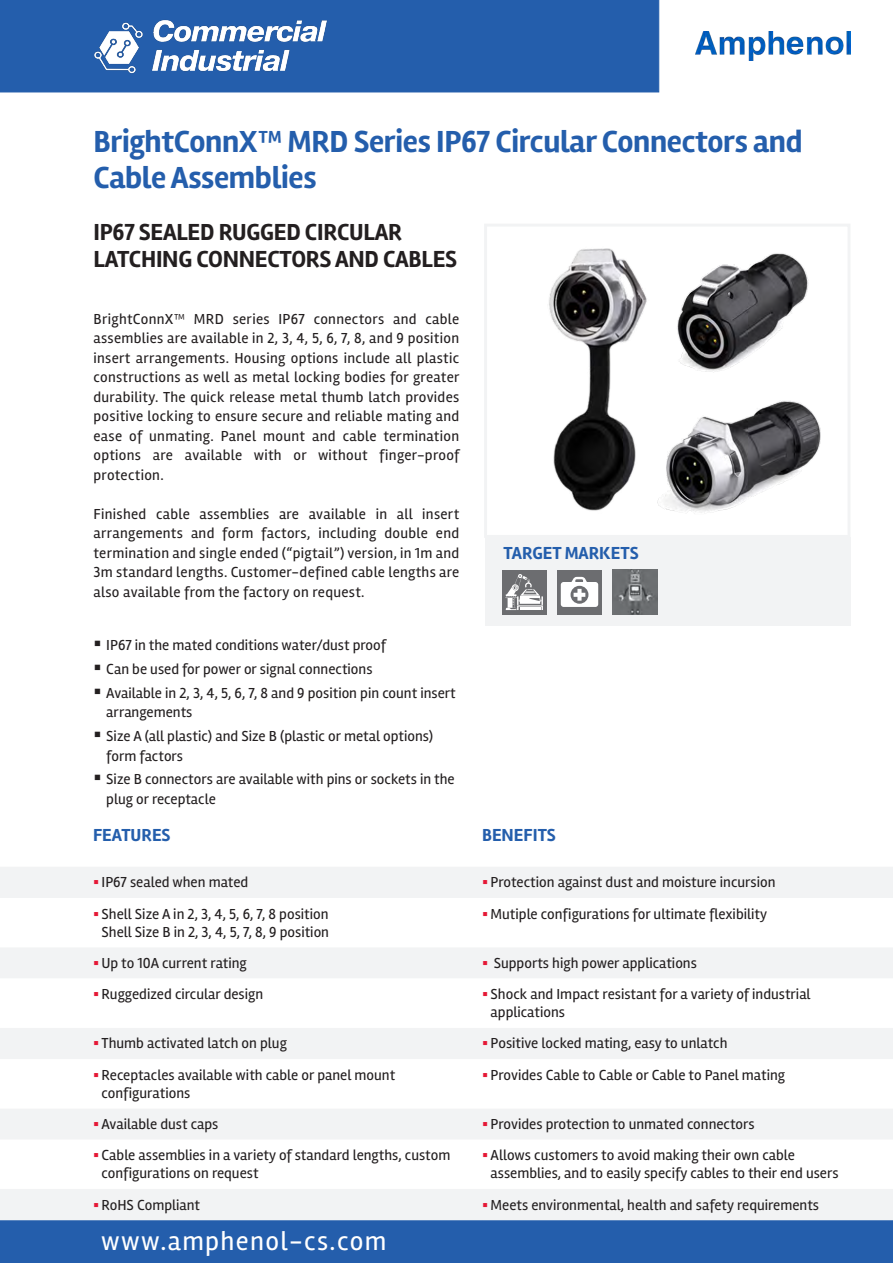
<style>
.page{position:relative;width:893px;height:1263px;background:#fff}
.page>*{position:absolute;margin:0;border:0;box-sizing:border-box;transform-origin:0 0}
.t1{font:700 31.5px/36px "Rambla";letter-spacing:-.01em;color:#245eac}
.t2{font:27px "Rambla";letter-spacing:.05em;color:#fff}
.t3{font:700 24px/27px "Rambla";letter-spacing:-.01em;color:#231f20}
.t4{font:700 18px "Rambla";color:#245eac}
.t5{font:15px/19.5px "Rambla";color:#231f20}
.s1{color:#e51836}
</style>
<div class="page">
<div style="left:0;top:0;width:659px;height:92px;background:#245eac"></div>
<div style="left:0;top:1220px;width:893px;height:43px;background:#245eac"></div>
<img style="left:695px;top:31px;width:155px;height:30px">
<div style="left:485px;top:538px;width:365px;height:88px;background:#f2f3f4"></div>
<div style="left:0;top:867px;width:893px;height:353px;background:#f2f3f4"></div>
<svg style="left:0;top:898px;width:893px;height:291px"></svg>
<div style="left:502px;top:570px;width:45px;height:44px;background:#6c6d70"></div>
<svg style="left:505px;top:574px;width:38px;height:36px"></svg>
<img style="left:549px;top:248px;width:272px;height:265px">
<div style="left:484px;top:224px;width:366px;height:314px;border:3px solid #f2f3f4"></div>
<div style="left:557px;top:570px;width:45px;height:44px;background:#6c6d70"></div>
<svg style="left:561px;top:577px;width:37px;height:30px"></svg>
<img style="left:94px;top:19px;width:234px;height:56px">
<img style="left:612px;top:570px;width:45px;height:44px">
<p class="t1" style="left:94px;top:124px;width:710px">BrightConnX™ MRD Series IP67 Circular Connectors and<br>Cable Assemblies</p>
<p class="t3" style="left:94px;top:219px;width:365px">IP67 SEALED RUGGED CIRCULAR<br>LATCHING CONNECTORS AND CABLES</p>
<p class="t5" style="left:94px;top:309px;width:367px;text-align:justify">BrightConnX™ MRD series IP67 connectors and cable assemblies are available in 2, 3, 4, 5, 6, 7, 8, and 9 position insert arrangements. Housing options include all plastic constructions as well as metal locking bodies for greater durability. The quick release metal thumb latch provides positive locking to ensure secure and reliable mating and ease of unmating. Panel mount and cable termination options are available with or without finger-proof protection.</p>
<p class="t5" style="left:94px;top:504px;width:367px;text-align:justify">Finished cable assemblies are available in all insert arrangements and form factors, including double end termination and single ended (“pigtail”) version, in 1m and 3m standard lengths. Customer-defined cable lengths are also available from the factory on request.</p>
<p class="t4" style="left:503px;top:543px;width:137px">TARGET MARKETS</p>
<p class="t5" style="left:94px;top:635px;width:294px">▪ IP67 in the mated conditions water/dust proof</p>
<p class="t5" style="left:94px;top:659px;width:280px">▪ Can be used for power or signal connections</p>
<p class="t5" style="left:106px;top:683px;width:351px;text-indent:-13px">▪ Available in 2, 3, 4, 5, 6, 7, 8 and 9 position pin count insert arrangements</p>
<p class="t5" style="left:106px;top:726px;width:328px;text-indent:-13px">▪ Size A (all plastic) and Size B (plastic or metal options) form factors</p>
<p class="t5" style="left:106px;top:769px;width:350px;text-indent:-13px">▪ Size B connectors are available with pins or sockets in the plug or receptacle</p>
<p class="t4" style="left:93px;top:824px;width:79px">FEATURES</p>
<p class="t4" style="left:482px;top:824px;width:75px">BENEFITS</p>
<p class="t5" style="left:93px;top:872px;width:157px"><span class="s1">▪</span> IP67 sealed when mated</p>
<p class="t5" style="left:482px;top:872px;width:295px"><span class="s1">▪</span> Protection against dust and moisture incursion</p>
<p class="t5" style="left:93px;top:904px;width:238px;line-height:18px;text-align:center"><span class="s1">▪</span> Shell Size A in 2, 3, 4, 5, 6, 7, 8 position<br>Shell Size B in 2, 3, 4, 5, 7, 8, 9 position</p>
<p class="t5" style="left:482px;top:904px;width:286px"><span class="s1">▪</span> Mutiple configurations for ultimate flexibility</p>
<p class="t5" style="left:93px;top:953px;width:155px"><span class="s1">▪</span> Up to 10A current rating</p>
<p class="t5" style="left:482px;top:953px;width:216px"><span class="s1">▪</span> Supports high power applications</p>
<p class="t5" style="left:93px;top:984px;width:172px"><span class="s1">▪</span> Ruggedized circular design</p>
<p class="t5" style="left:491px;top:985px;width:321px;line-height:18px;text-indent:-9px"><span class="s1">▪</span> Shock and Impact resistant for a variety of industrial applications</p>
<p class="t5" style="left:93px;top:1034px;width:195px"><span class="s1">▪</span> Thumb activated latch on plug</p>
<p class="t5" style="left:482px;top:1034px;width:247px"><span class="s1">▪</span> Positive locked mating, easy to unlatch</p>
<p class="t5" style="left:102px;top:1066px;width:295px;line-height:18px;text-indent:-9px"><span class="s1">▪</span> Receptacles available with cable or panel mount configurations</p>
<p class="t5" style="left:482px;top:1065px;width:305px"><span class="s1">▪</span> Provides Cable to Cable or Cable to Panel mating</p>
<p class="t5" style="left:93px;top:1114px;width:127px"><span class="s1">▪</span> Available dust caps</p>
<p class="t5" style="left:482px;top:1114px;width:274px"><span class="s1">▪</span> Provides protection to unmated connectors</p>
<p class="t5" style="left:102px;top:1146px;width:350px;line-height:18px;text-indent:-9px"><span class="s1">▪</span> Cable assemblies in a variety of standard lengths, custom configurations on request</p>
<p class="t5" style="left:491px;top:1146px;width:349px;line-height:18px;text-indent:-9px"><span class="s1">▪</span> Allows customers to avoid making their own cable assemblies, and to easily specify cables to their end users</p>
<p class="t5" style="left:93px;top:1195px;width:109px"><span class="s1">▪</span> RoHS Compliant</p>
<p class="t5" style="left:482px;top:1195px;width:338px"><span class="s1">▪</span> Meets environmental, health and safety requirements</p>
<h2 class="t2" style="left:101px;top:1224px;width:287px">www.amphenol-cs.com</h2>
</div>
